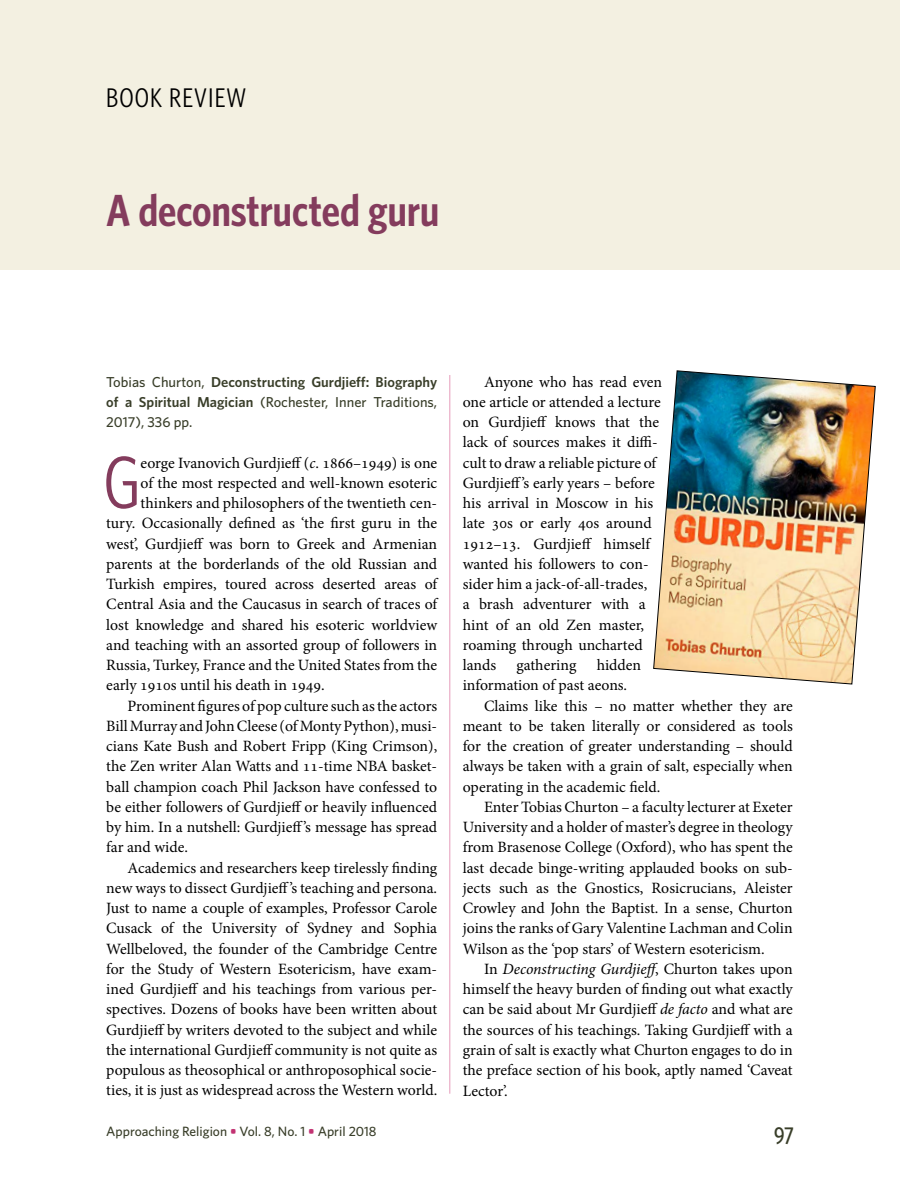
<style>
.page{position:relative;width:900px;height:1200px;background:#fff}
.page>*{position:absolute;margin:0;border:0;box-sizing:border-box;transform-origin:0 0}
.t1{font:73.95px "Whitney Condensed";color:#843c5d}
.t2{font:600 45px "Whitney Condensed";color:#843c5d}
.t3{font:27px "Whitney Condensed";letter-spacing:.04em;color:#000}
.t4{font:500 24px "Whitney Condensed";color:#393e29}
.t5{font:15.75px/20.2px "Minion Pro";color:#000}
.t6{font:italic 15.75px "Minion Pro";letter-spacing:-.01em;color:#000}
.t7{font:500 14.4px/20.2px "Whitney";color:#393e29;text-align:justify}
.t8{font:500 13.5px "Whitney";color:#393e29}
.s1{font-weight:600}
.s2{font-style:italic}
.s3{font-weight:700;color:#c23272}
.s4{font-style:normal}
</style>
<div class="page">
<hr style="left:450px;top:375px;width:1px;height:719px;background:#e69cba">
<div style="left:0;top:0;width:900px;height:270px;background:#f3f0e1"></div>
<img style="left:653px;top:370px;width:223px;height:314px">
<h3 class="t3" style="left:106px;top:81px;width:141px">BOOK REVIEW</h3>
<h2 class="t2" style="left:106px;top:183px;width:334px">A deconstructed guru</h2>
<p class="t7" style="left:106px;top:371px;width:332px">Tobias Churton, <span class="s1">Deconstructing Gurdjieff: Biography of a Spiritual Magician</span> (Rochester, Inner Traditions, 2017), 336 pp.</p>
<h1 class="t1" style="left:104px;top:438px;width:39px">G</h1>
<p class="t5" style="left:141px;top:452px;width:298px">eorge Ivanovich Gurdjieff (<span class="s2">c</span>. 1866–1949) is one</p>
<p class="t5" style="left:141px;top:473px;width:298px">of the most respected and well-known esoteric</p>
<p class="t5" style="left:141px;top:493px;width:298px">thinkers and philosophers of the twentieth cen-</p>
<p class="t5" style="left:106px;top:513px;width:332px">tury. Occasionally defined as ‘the first guru in the</p>
<p class="t5" style="left:106px;top:533px;width:332px">west’, Gurdjieff was born to Greek and Armenian</p>
<p class="t5" style="left:106px;top:554px;width:332px">parents at the borderlands of the old Russian and</p>
<p class="t5" style="left:106px;top:574px;width:332px">Turkish empires, toured across deserted areas of</p>
<p class="t5" style="left:106px;top:594px;width:332px">Central Asia and the Caucasus in search of traces of</p>
<p class="t5" style="left:106px;top:614px;width:332px">lost knowledge and shared his esoteric worldview</p>
<p class="t5" style="left:106px;top:635px;width:332px">and teaching with an assorted group of followers in</p>
<p class="t5" style="left:106px;top:655px;width:332px">Russia, Turkey, France and the United States from the</p>
<p class="t5" style="left:106px;top:675px;width:220px">early 1910s until his death in 1949.</p>
<p class="t5" style="left:128px;top:695px;width:311px">Prominent figures of pop culture such as the actors</p>
<p class="t5" style="left:106px;top:716px;width:332px">Bill Murray and John Cleese (of Monty Python), musi-</p>
<p class="t5" style="left:106px;top:736px;width:332px">cians Kate Bush and Robert Fripp (King Crimson),</p>
<p class="t5" style="left:106px;top:756px;width:332px">the Zen writer Alan Watts and 11-time NBA basket-</p>
<p class="t5" style="left:106px;top:777px;width:332px">ball champion coach Phil Jackson have confessed to</p>
<p class="t5" style="left:106px;top:797px;width:332px">be either followers of Gurdjieff or heavily influenced</p>
<p class="t5" style="left:106px;top:817px;width:332px">by him. In a nutshell: Gurdjieff’s message has spread</p>
<p class="t5" style="left:106px;top:837px;width:83px">far and wide.</p>
<p class="t5" style="left:128px;top:858px;width:311px">Academics and researchers keep tirelessly finding</p>
<p class="t5" style="left:106px;top:878px;width:332px">new ways to dissect Gurdjieff’s teaching and persona.</p>
<p class="t5" style="left:106px;top:898px;width:332px">Just to name a couple of examples, Professor Carole</p>
<p class="t5" style="left:106px;top:918px;width:332px">Cusack of the University of Sydney and Sophia</p>
<p class="t5" style="left:106px;top:939px;width:332px">Wellbeloved, the founder of the Cambridge Centre</p>
<p class="t5" style="left:106px;top:959px;width:332px">for the Study of Western Esotericism, have exam-</p>
<p class="t5" style="left:106px;top:979px;width:332px">ined Gurdjieff and his teachings from various per-</p>
<p class="t5" style="left:106px;top:999px;width:332px">spectives. Dozens of books have been written about</p>
<p class="t5" style="left:106px;top:1020px;width:332px">Gurdjieff by writers devoted to the subject and while</p>
<p class="t5" style="left:106px;top:1040px;width:332px">the international Gurdjieff community is not quite as</p>
<p class="t5" style="left:106px;top:1060px;width:332px">populous as theosophical or anthroposophical socie-</p>
<p class="t5" style="left:106px;top:1080px;width:333px">ties, it is just as widespread across the Western world.</p>
<p class="t8" style="left:106px;top:1122px;width:272px">Approaching Religion <span class="s3">•</span> Vol. 8, No. 1 <span class="s3">•</span> April 2018</p>
<p class="t5" style="left:463px;top:372px;width:201px;text-indent:21px">Anyone who has read even one article or attended a lecture on Gurdjieff knows that the lack of sources makes it diffi&shy;cult to draw a reliable picture of<br>Gurdjieff’s early years – before his arrival in Moscow in his late 30s or early 40s around<br>1912–13. Gurdjieff himself wanted his followers to con&shy;sider him a jack-of-all-trades,<br>a brash adventurer with a hint of an old Zen master, roaming through uncharted lands</p>
<p class="t5" style="left:516px;top:655px;width:61px">gathering</p>
<p class="t5" style="left:597px;top:655px;width:46px">hidden</p>
<p class="t5" style="left:463px;top:675px;width:166px">information of past aeons.</p>
<p class="t5" style="left:484px;top:696px;width:310px">Claims like this – no matter whether they are</p>
<p class="t5" style="left:463px;top:716px;width:332px">meant to be taken literally or considered as tools</p>
<p class="t5" style="left:463px;top:736px;width:331px">for the creation of greater understanding – should</p>
<p class="t5" style="left:463px;top:756px;width:332px">always be taken with a grain of salt, especially when</p>
<p class="t5" style="left:463px;top:777px;width:199px">operating in the academic field.</p>
<p class="t5" style="left:484px;top:797px;width:310px">Enter Tobias Churton – a faculty lecturer at Exeter</p>
<p class="t5" style="left:463px;top:817px;width:331px">University and a holder of master’s degree in theology</p>
<p class="t5" style="left:463px;top:837px;width:331px">from Brasenose College (Oxford), who has spent the</p>
<p class="t5" style="left:463px;top:858px;width:332px">last decade binge-writing applauded books on sub-</p>
<p class="t5" style="left:463px;top:878px;width:331px">jects such as the Gnostics, Rosicrucians, Aleister</p>
<p class="t5" style="left:463px;top:898px;width:331px">Crowley and John the Baptist. In a sense, Churton</p>
<p class="t5" style="left:463px;top:918px;width:332px">joins the ranks of Gary Valentine Lachman and Colin</p>
<p class="t5" style="left:463px;top:939px;width:303px">Wilson as the ‘pop stars’ of Western esotericism.</p>
<p class="t6" style="left:484px;top:958px;width:310px"><span class="s4">In</span> Deconstructing Gurdjieff<span class="s4">, Churton takes upon</span></p>
<p class="t5" style="left:463px;top:979px;width:332px">himself the heavy burden of finding out what exactly</p>
<p class="t5" style="left:463px;top:999px;width:331px">can be said about Mr Gurdjieff <span class="s2">de facto</span> and what are</p>
<p class="t5" style="left:463px;top:1020px;width:332px">the sources of his teachings. Taking Gurdjieff with a</p>
<p class="t5" style="left:463px;top:1040px;width:331px">grain of salt is exactly what Churton engages to do in</p>
<p class="t5" style="left:463px;top:1060px;width:331px">the preface section of his book, aptly named ‘Caveat</p>
<p class="t5" style="left:463px;top:1080px;width:46px">Lector’.</p>
<h3 class="t4" style="left:774px;top:1121px;width:21px">97</h3>
</div>
